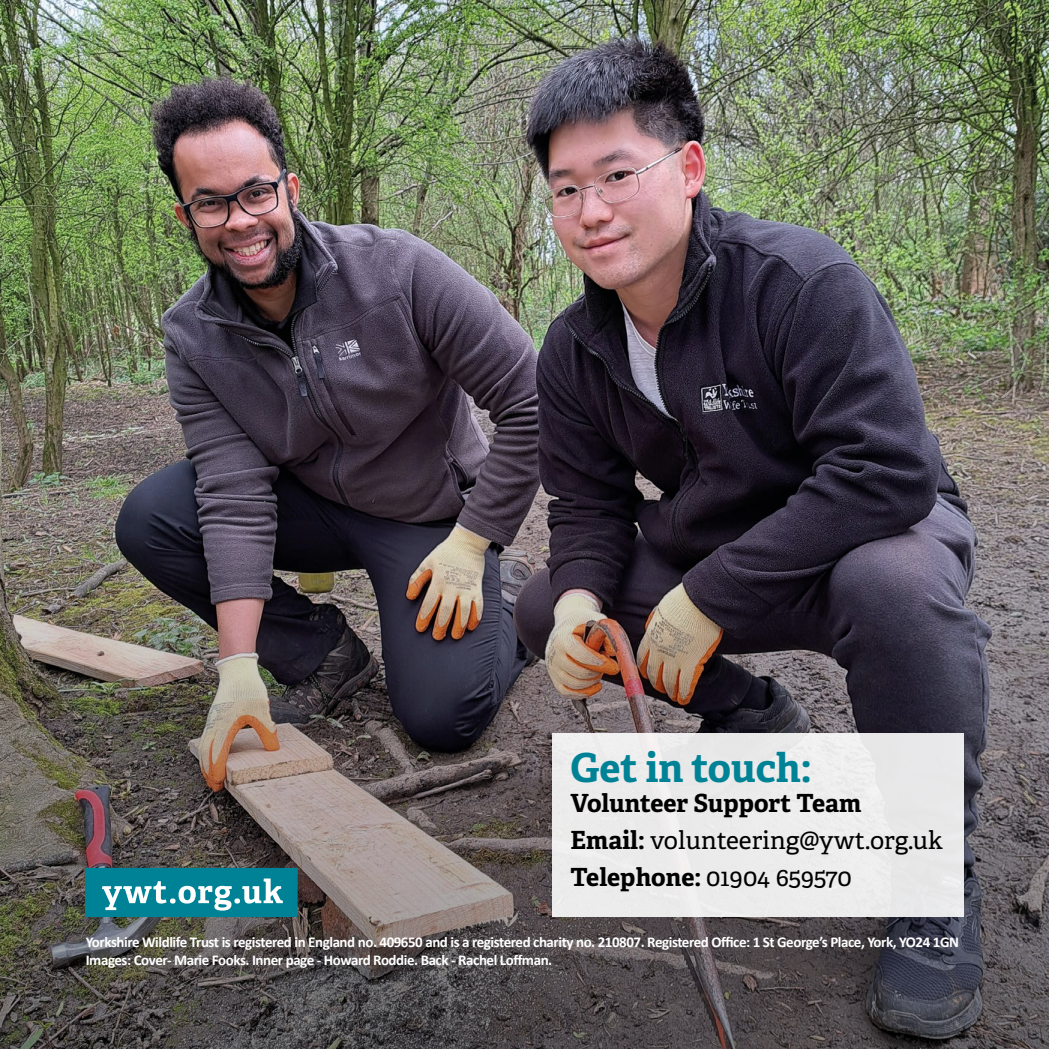
<style>
.page{position:relative;width:1049px;height:1049px;background:#fff}
.page>*{position:absolute;margin:0;border:0;box-sizing:border-box;transform-origin:0 0}
.t1{font:700 40px "Adelle";color:#008296}
.t2{font:700 25px/37px "Adelle";letter-spacing:-.005em;color:#000}
.t3{font:700 15px/18px "Calibri";letter-spacing:-.03em;color:#fff}
.s1{font-weight:400}
</style>
<div class="page">
<img style="left:0;top:0;width:1049px;height:1049px">
<svg style="left:85px;top:868px;width:213px;height:49px;background:#2a96a7"></svg>
<div style="left:553px;top:733px;width:411px;height:184px;background:#ecebeb"></div>
<h1 class="t1" style="left:570px;top:742px;width:243px">Get in touch:</h1>
<h2 class="t2" style="left:570px;top:784px;width:374px">Volunteer Support Team<br>Email: <span class="s1">volunteering@ywt.org.uk<br></span>Telephone: <span class="s1">01904 659570</span></h2>
<p class="t3" style="left:86px;top:933px;width:875px">Yorkshire Wildlife Trust is registered in England no. 409650 and is a registered charity no. 210807. Registered Office: 1 St George’s Place, York, YO24 1GN<br>Images: Cover- Marie Fooks. Inner page - Howard Roddie. Back - Rachel Loffman.</p>
</div>
